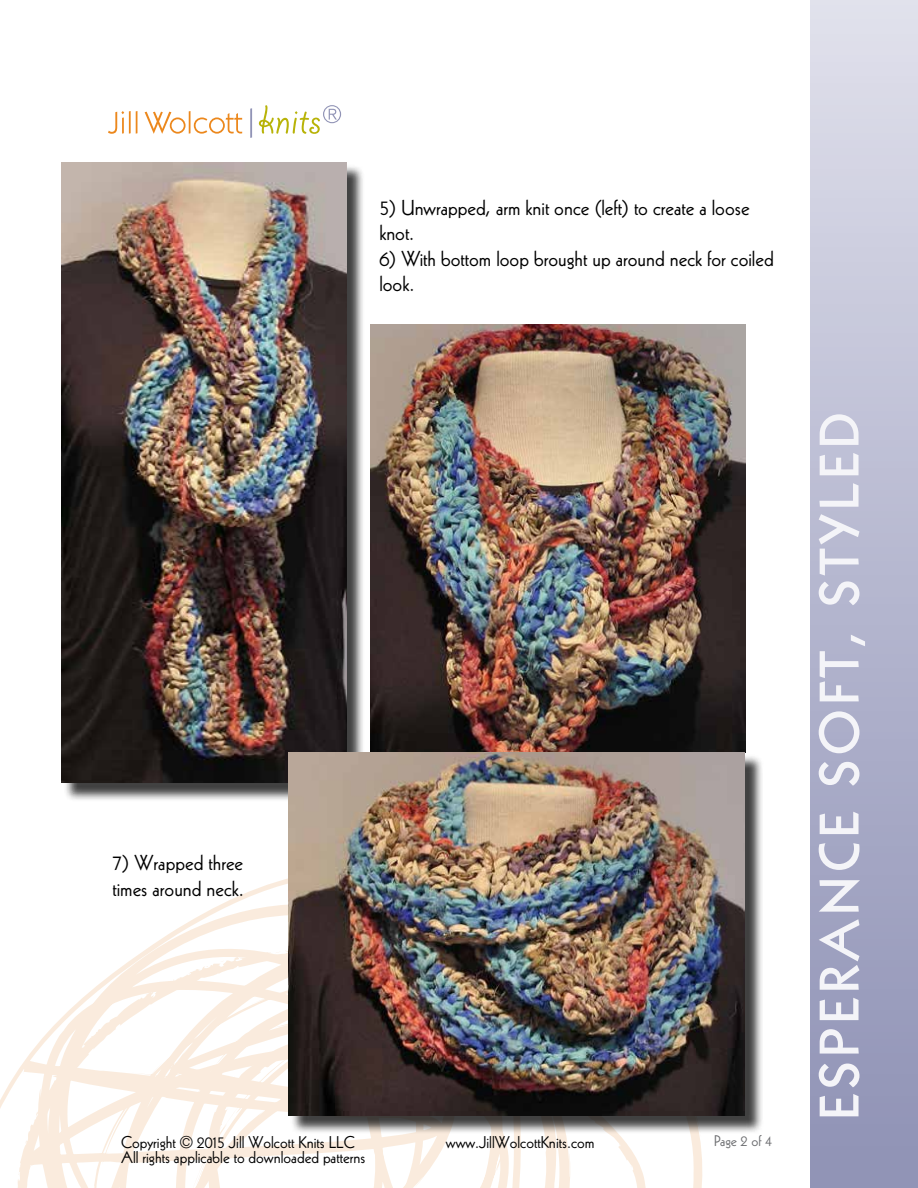
<style>
.page{position:relative;width:918px;height:1188px;background:#fff}
.page>*{position:absolute;margin:0;border:0;box-sizing:border-box;transform-origin:0 0}
.t1{font:800 54px "Kabel LT Std";letter-spacing:.1em;color:#f4f4f8}
.t2{font:21px/25.2px "Kabel LT Std";color:#000}
.t3{font:16.5px/15.8px "Kabel LT Std";color:#000}
.t4{font:15px "Kabel LT Std";color:#6d6e71}
</style>
<div class="page">
<div style="left:810px;top:0;width:108px;height:1188px;background:linear-gradient(to bottom,#dfdfeb,#8d90b4)"></div>
<svg style="left:0;top:878px;width:288px;height:230px"></svg>
<svg style="left:16px;top:950px;width:272px;height:238px"></svg>
<svg style="left:208px;top:1034px;width:495px;height:154px"></svg>
<svg style="left:108px;top:111px;width:16px;height:23px"></svg>
<hr style="left:129px;top:111px;width:2px;height:23px;background:#ec881d">
<svg style="left:136px;top:111px;width:1px;height:23px"></svg>
<svg style="left:145px;top:112px;width:41px;height:22px"></svg>
<hr style="left:189px;top:111px;width:2px;height:23px;background:#ec881d">
<svg style="left:194px;top:113px;width:48px;height:21px"></svg>
<hr style="left:250px;top:108px;width:2px;height:30px;background:#9194b6">
<svg style="left:259px;top:105px;width:82px;height:29px"></svg>
<img style="left:371px;top:325px;width:375px;height:427px">
<div style="left:63px;top:164px;width:302px;height:637px;background:#000;opacity:.75"></div>
<img style="left:61px;top:162px;width:285px;height:621px">
<div style="left:290px;top:754px;width:473px;height:380px;background:#000;opacity:.75"></div>
<img style="left:288px;top:752px;width:457px;height:363px">
<p class="t2" style="left:379px;top:195px;width:372px">5) Unwrapped, arm knit once (left) to create a loose knot.</p>
<p class="t2" style="left:379px;top:246px;width:396px">6) With bottom loop brought up around neck for coiled look.</p>
<p class="t2" style="left:113px;top:851px;width:133px">7) Wrapped three times around neck.</p>
<p class="t3" style="left:121px;top:1134px;width:246px">Copyright © 2015 Jill Wolcott Knits LLC<br>All rights applicable to downloaded patterns</p>
<p class="t3" style="left:446px;top:1134px;width:150px">www.JillWolcottKnits.com</p>
<p class="t4" style="left:714px;top:1132px;width:60px">Page 2 of 4</p>
<h1 class="t1" style="left:808px;top:1119px;width:709px;rotate:-90deg">esperance soft, styled</h1>
</div>
